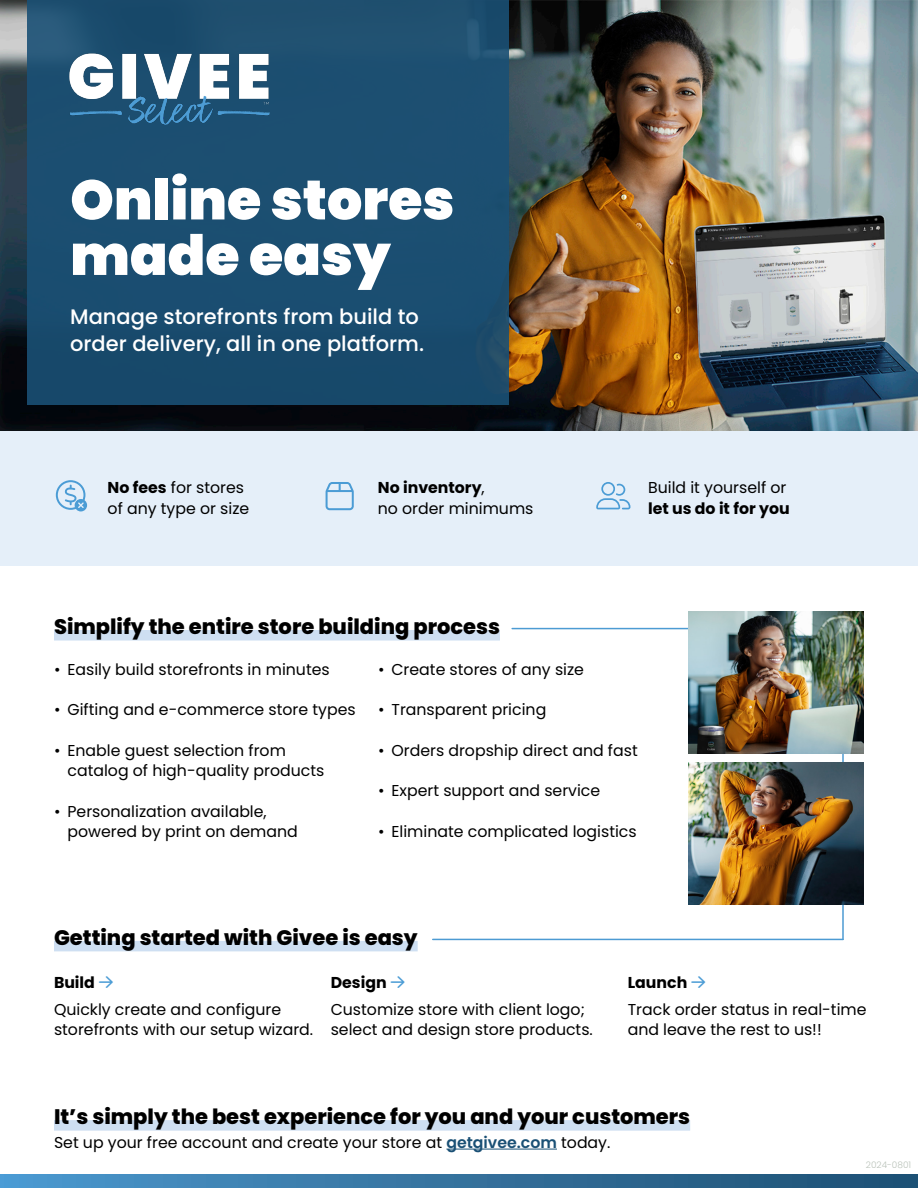
<style>
.page{position:relative;width:918px;height:1188px;background:#fff}
.page>*{position:absolute;margin:0;border:0;box-sizing:border-box;transform-origin:0 0}
.Flyer-Headline{font:900 55.5px/55.5px "Poppins";color:#fff}
.Use-Case_Subhead_2{font:800 21px "Poppins";color:#000}
.Sub_Headline_Copy{font:500 21px/27px "Poppins";color:#fff}
.Key_Features{font:15.75px/20.2px "Poppins";color:#000}
.Key_Features-2{font:700 15.75px "Poppins";color:#000}
.t1{font:300 9px "Poppins";color:#b9c2b9}
.s1{font-weight:700}
.s2{color:#4b9cd5}
.s3{font-weight:600;color:#1a5075}
</style>
<div class="page">
<img style="left:0;top:0;width:918px;height:431px">
<div style="left:27px;top:0;width:481px;height:405px;background:#1a5075"></div>
<svg style="left:0;top:1174px;width:918px;height:14px;background:#34729f"></svg>
<div style="left:0;top:431px;width:918px;height:135px;background:#e5eff9"></div>
<hr style="left:842px;top:633px;width:2px;height:306px;background:#4c9bd3">
<hr style="left:512px;top:628px;width:214px;height:1px;background:#4c9bd3">
<img style="left:688px;top:612px;width:176px;height:141px">
<img style="left:688px;top:762px;width:176px;height:142px">
<svg style="left:326px;top:482px;width:28px;height:28px"></svg>
<svg style="left:55px;top:480px;width:32px;height:32px"></svg>
<svg style="left:596px;top:482px;width:34px;height:27px"></svg>
<div style="left:54px;top:1120px;width:636px;height:11px;background:#cedff2"></div>
<hr style="left:446px;top:1149px;width:111px;height:1px;background:#1a5075">
<div style="left:54px;top:630px;width:446px;height:11px;background:#cedff2"></div>
<div style="left:54px;top:941px;width:364px;height:10px;background:#cedff2"></div>
<hr style="left:433px;top:939px;width:410px;height:1px;background:#4c9bd3">
<img style="left:56px;top:39px;width:214px;height:86px">
<p class="Flyer-Headline" style="left:70px;top:173px;width:386px">Online stores made easy</p>
<p class="Sub_Headline_Copy" style="left:70px;top:303px;width:355px">Manage storefronts from build to order delivery, all in one platform.</p>
<p class="Key_Features" style="left:108px;top:478px;width:143px"><span class="s1">No fees</span> for stores of any type or size</p>
<p class="Key_Features" style="left:378px;top:478px;width:157px"><span class="s1">No inventory</span>,<br>no order minimums</p>
<p class="Key_Features" style="left:648px;top:478px;width:143px">Build it yourself or <span class="s1">let us do it for you</span></p>
<p class="Use-Case_Subhead_2" style="left:54px;top:614px;width:447px">Simplify the entire store building process</p>
<p class="Key_Features" style="left:54px;top:659px;width:277px">• Easily build storefronts in minutes</p>
<p class="Key_Features" style="left:54px;top:700px;width:303px">• Gifting and e-commerce store types</p>
<p class="Key_Features" style="left:68px;top:740px;width:258px;text-indent:-14px">• Enable guest selection from catalog of high-quality products</p>
<p class="Key_Features" style="left:68px;top:801px;width:232px;text-indent:-14px">• Personalization available, powered by print on demand</p>
<p class="Key_Features" style="left:378px;top:659px;width:208px">• Create stores of any size</p>
<p class="Key_Features" style="left:378px;top:700px;width:170px">• Transparent pricing</p>
<p class="Key_Features" style="left:378px;top:740px;width:261px">• Orders dropship direct and fast</p>
<p class="Key_Features" style="left:378px;top:781px;width:224px">• Expert support and service</p>
<p class="Key_Features" style="left:378px;top:821px;width:260px">• Eliminate complicated logistics</p>
<p class="Use-Case_Subhead_2" style="left:54px;top:925px;width:365px">Getting started with Givee is easy</p>
<p class="Key_Features-2" style="left:54px;top:974px;width:60px">Build <span class="s2">→</span></p>
<p class="Key_Features" style="left:54px;top:1000px;width:261px">Quickly create and configure storefronts with our setup wizard.</p>
<p class="Key_Features-2" style="left:331px;top:974px;width:75px">Design <span class="s2">→</span></p>
<p class="Key_Features" style="left:331px;top:1000px;width:264px">Customize store with client logo; select and design store products.</p>
<p class="Key_Features-2" style="left:628px;top:974px;width:79px">Launch <span class="s2">→</span></p>
<p class="Key_Features" style="left:628px;top:1000px;width:240px">Track order status in real-time and leave the rest to us!!</p>
<p class="Use-Case_Subhead_2" style="left:54px;top:1104px;width:638px">It’s simply the best experience for you and your customers</p>
<p class="Key_Features" style="left:54px;top:1132px;width:558px">Set up your free account and create your store at <span class="s3">getgivee.com</span> today.</p>
<p class="t1" style="left:866px;top:1159px;width:47px">2024-0801</p>
</div>
